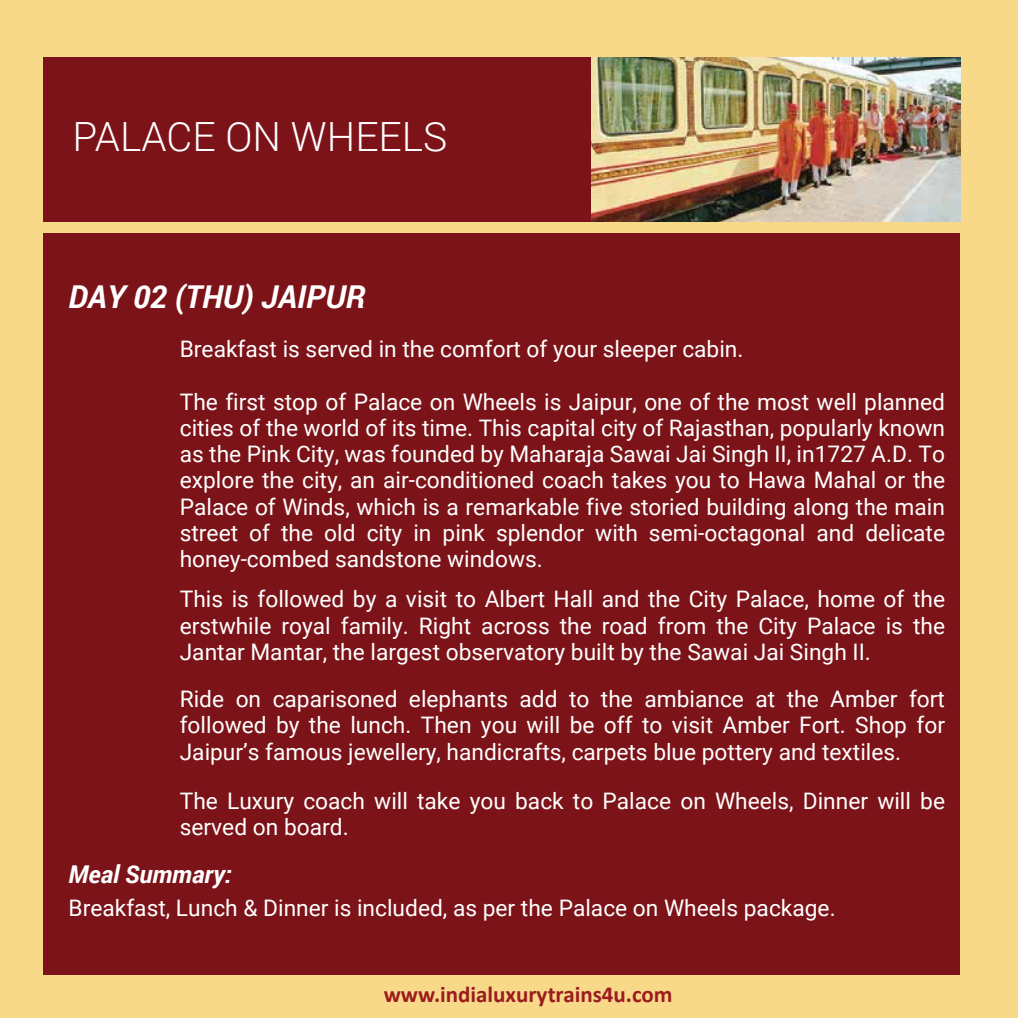
<style>
.page{position:relative;width:1018px;height:1018px;background:#fff}
.page>*{position:absolute;margin:0;border:0;box-sizing:border-box;transform-origin:0 0}
.t1{font:300 40.25px "Roboto";color:#fff}
.t2{font:italic 700 31.5px "Roboto";color:#fff}
.t3{font:italic 700 24.5px "Roboto";color:#fff}
.t4{font:700 22.93px "Calibri";color:#9b1c1f}
.t5{font:22.75px/26.2px "Roboto";color:#fff;text-align:justify}
</style>
<div class="page">
<div style="left:0;top:0;width:1017px;height:1017px;background:#f8d989"></div>
<div style="left:44px;top:57px;width:916px;height:164px;background:#7c1318"></div>
<img style="left:592px;top:57px;width:368px;height:165px">
<div style="left:44px;top:233px;width:916px;height:741px;background:#7c1318"></div>
<h1 class="t1" style="left:73px;top:109px;width:376px">PALACE ON WHEELS</h1>
<h2 class="t2" style="left:69px;top:275px;width:298px">DAY 02 (THU) JAIPUR</h2>
<p class="t5" style="left:180px;top:335px;width:565px">Breakfast is served in the comfort of your sleeper cabin.</p>
<p class="t5" style="left:180px;top:387px;width:766px">The first stop of Palace on Wheels is Jaipur, one of the most well planned cities of the world of its time. This capital city of Rajasthan, popularly known as the Pink City, was founded by Maharaja Sawai Jai Singh II, in1727 A.D. To explore the city, an air-conditioned coach takes you to Hawa Mahal or the Palace of Winds, which is a remarkable five storied building along the main street of the old city in pink splendor with semi-octagonal and delicate honey-combed sandstone windows.</p>
<p class="t5" style="left:180px;top:585px;width:766px">This is followed by a visit to Albert Hall and the City Palace, home of the erstwhile royal family. Right across the road from the City Palace is the Jantar Mantar, the largest observatory built by the Sawai Jai Singh II.</p>
<p class="t5" style="left:180px;top:685px;width:766px">Ride on caparisoned elephants add to the ambiance at the Amber fort followed by the lunch. Then you will be off to visit Amber Fort. Shop for Jaipur’s famous jewellery, handicrafts, carpets blue pottery and textiles.</p>
<p class="t5" style="left:180px;top:786px;width:766px">The Luxury coach will take you back to Palace on Wheels, Dinner will be served on board.</p>
<p class="t3" style="left:69px;top:856px;width:165px">Meal Summary:</p>
<p class="t5" style="left:69px;top:893px;width:768px">Breakfast, Lunch &amp; Dinner is included, as per the Palace on Wheels package.</p>
<p class="t4" style="left:383px;top:978px;width:290px">www.indialuxurytrains4u.com</p>
</div>
